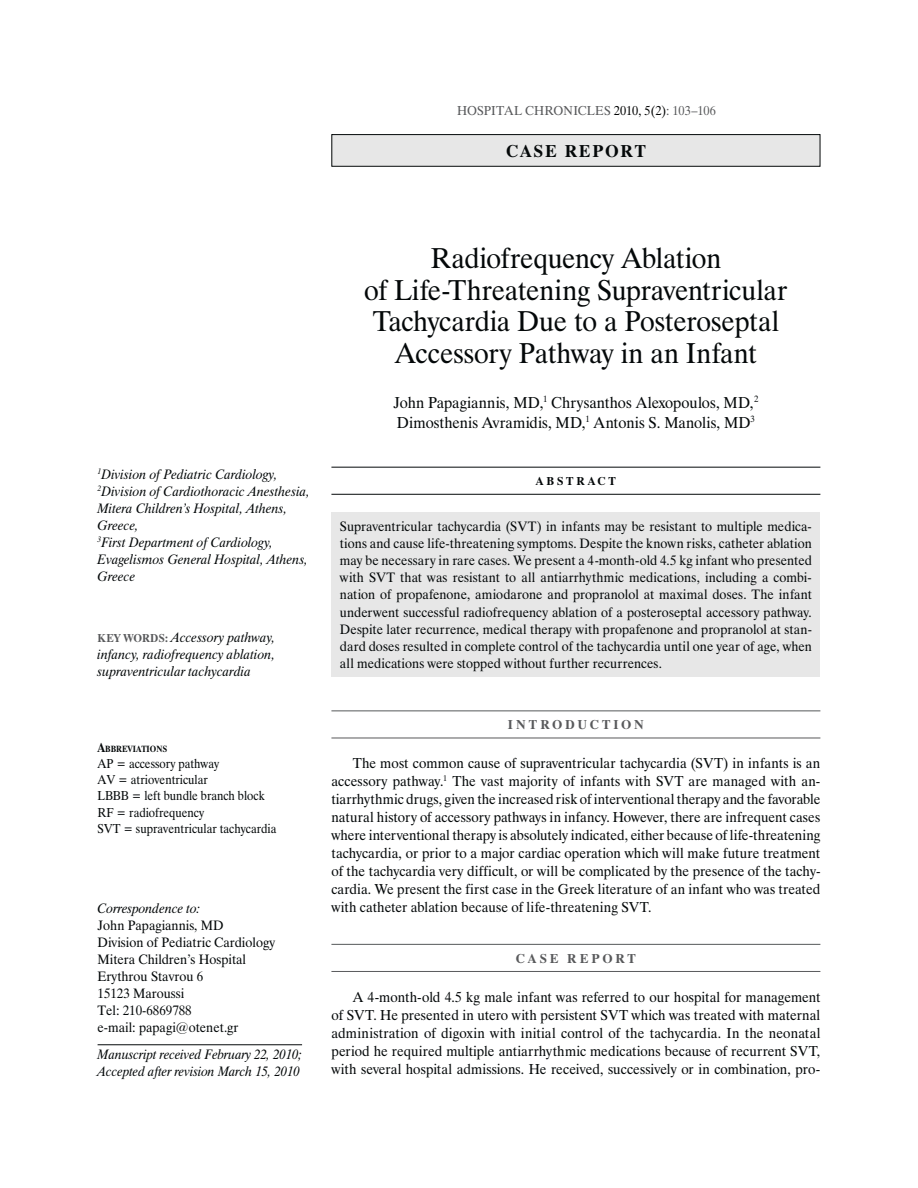
<style>
.page{position:relative;width:918px;height:1188px;background:#fff}
.page>*{position:absolute;margin:0;border:0;box-sizing:border-box;transform-origin:0 0}
.t1{font:30px/31.5px "UB Times";letter-spacing:-.01em;color:#040809;text-align:center;scale:.95 1}
.t2{font:18px "UB Times Bold";letter-spacing:.1em;color:#040809}
.t3{font:16.5px/19.8px "UB Times";letter-spacing:.005em;color:#040809;scale:.95 1}
.t4{font:15px/18px "UB Times";color:#040809;text-align:justify;scale:.95 1}
.t5{font:14.25px/17.1px "UB Times";color:#040809;text-align:justify;scale:.95 1}
.t6{font:14.25px/17.1px "UB Times Italic";letter-spacing:.01em;color:#040809;scale:.95 1}
.t7{font:14.25px/17.1px "UB Times Italic";letter-spacing:.01em;color:#040809;scale:.93 1}
.t8{font:13.5px/16.2px "UB Times";color:#040809;scale:.9 1}
.t9{font:13.5px "UB Times";color:#58595b;scale:.95 1}
.t10{font:13.5px "UB Times Bold";letter-spacing:.205em;color:#58595b}
.t11{font:12px "UB Times Bold";letter-spacing:.225em;color:#040809}
.t12{font:9.45px "UB Times Bold";color:#040809;scale:.9 1}
.s1{color:#010202}
.s2{font-family:"UB Times Bold";font-size:12px;color:#58595b}
.s3{font-size:13.5px}
</style>
<div class="page">
<hr style="left:331px;top:467px;width:489px;height:1px;background:#040809">
<hr style="left:331px;top:494px;width:489px;height:1px;background:#040809">
<hr style="left:331px;top:711px;width:489px;height:1px;background:#55585a">
<hr style="left:331px;top:738px;width:489px;height:1px;background:#58595b">
<hr style="left:331px;top:944px;width:489px;height:1px;background:#55585a">
<hr style="left:331px;top:971px;width:489px;height:1px;background:#58595b">
<div style="left:331px;top:512px;width:489px;height:164px;background:#e7e7e7"></div>
<div style="left:332px;top:135px;width:488px;height:31px;background:#e7e7e7"></div>
<div style="left:331px;top:134px;width:489px;height:33px;border:1px solid #040809"></div>
<hr style="left:98px;top:1044px;width:204px;height:1px;background:#040809">
<p class="t9" style="left:457px;top:106px;width:274px">HOSPITAL CHRONICLES <span class="s1">2010, 5(2)</span>: 103–106</p>
<p class="t2" style="left:506px;top:141px;width:141px">CASE REPORT</p>
<p class="t6" style="left:98px;top:467px;width:225px"><sup>1</sup>Division of Pediatric Cardiology,<br><sup>2</sup>Division of Cardiothoracic Anesthesia,<br>Mitera Children’s Hospital, Athens,<br>Greece,<br><sup>3</sup>First Department of Cardiology,<br>Evagelismos General Hospital, Athens,<br>Greece</p>
<p class="t6" style="left:98px;top:630px;width:189px;text-align:justify"><span class="s2">KEY WORDS:</span> Accessory pathway, infancy, radiofrequency ablation, supraventricular tachycardia</p>
<p class="t12" style="left:98px;top:743px;width:79px"><span class="s3">A</span>BBREVIATIONS</p>
<p class="t8" style="left:98px;top:757px;width:200px">AP = accessory pathway<br>AV = atrioventricular<br>LBBB = left bundle branch block<br>RF = radiofrequency<br>SVT = supraventricular tachycardia</p>
<p class="t6" style="left:98px;top:901px;width:110px">Correspondence to:</p>
<p class="t5" style="left:98px;top:918px;width:188px;text-align:left">John Papagiannis, MD<br>Division of Pediatric Cardiology<br>Mitera Children’s Hospital<br>Erythrou Stavrou 6<br>15123 Maroussi<br>Tel: 210-6869788<br>e-mail: papagi@otenet.gr</p>
<p class="t7" style="left:98px;top:1047px;width:221px">Manuscript received February 22, 2010;<br>Accepted after revision March 15, 2010</p>
<h1 class="t1" style="left:364px;top:245px;width:447px">Radiofrequency Ablation<br>of Life-Threatening Supraventricular Tachycardia Due to a Posteroseptal Accessory Pathway in an Infant</h1>
<p class="t3" style="left:393px;top:394px;width:386px">John Papagiannis, MD,<sup>1</sup> Chrysanthos Alexopoulos, MD,<sup>2<br></sup>Dimosthenis Avramidis, MD,<sup>1</sup> Antonis S. Manolis, MD<sup>3</sup></p>
<p class="t11" style="left:536px;top:473px;width:81px">ABSTRACT</p>
<p class="t5" style="left:340px;top:519px;width:498px">Supraventricular tachycardia (SVT) in infants may be resistant to multiple medica&shy;tions and cause life-threatening symptoms. Despite the known risks, catheter ablation may be necessary in rare cases. We present a 4-month-old 4.5 kg infant who presented with SVT that was resistant to all antiarrhythmic medications, including a combi&shy;nation of propafenone, amiodarone and propranolol at maximal doses. The infant underwent successful radiofrequency ablation of a posteroseptal accessory pathway.<br>Despite later recurrence, medical therapy with propafenone and propranolol at stan&shy;dard doses resulted in complete control of the tachycardia until one year of age, when all medications were stopped without further recurrences.</p>
<p class="t10" style="left:508px;top:717px;width:137px">INTRODUCTION</p>
<p class="t4" style="left:331px;top:756px;width:516px;text-indent:21px">The most common cause of supraventricular tachycardia (SVT) in infants is an accessory pathway.<sup>1</sup> The vast majority of infants with SVT are managed with an&shy;tiarrhythmic drugs, given the increased risk of interventional therapy and the favorable natural history of accessory pathways in infancy. However, there are infrequent cases where interventional therapy is absolutely indicated, either because of life-threatening tachycardia, or prior to a major cardiac operation which will make future treatment of the tachycardia very difficult, or will be complicated by the presence of the tachy&shy;cardia. We present the first case in the Greek literature of an infant who was treated with catheter ablation because of life-threatening SVT.</p>
<p class="t10" style="left:516px;top:950px;width:121px">CASE REPORT</p>
<p class="t4" style="left:331px;top:989px;width:516px;text-indent:21px">A 4-month-old 4.5 kg male infant was referred to our hospital for management of SVT. He presented in utero with persistent SVT which was treated with maternal administration of digoxin with initial control of the tachycardia. In the neonatal period he required multiple antiarrhythmic medications because of recurrent SVT, with several hospital admissions. He received, successively or in combination, pro-</p>
</div>
